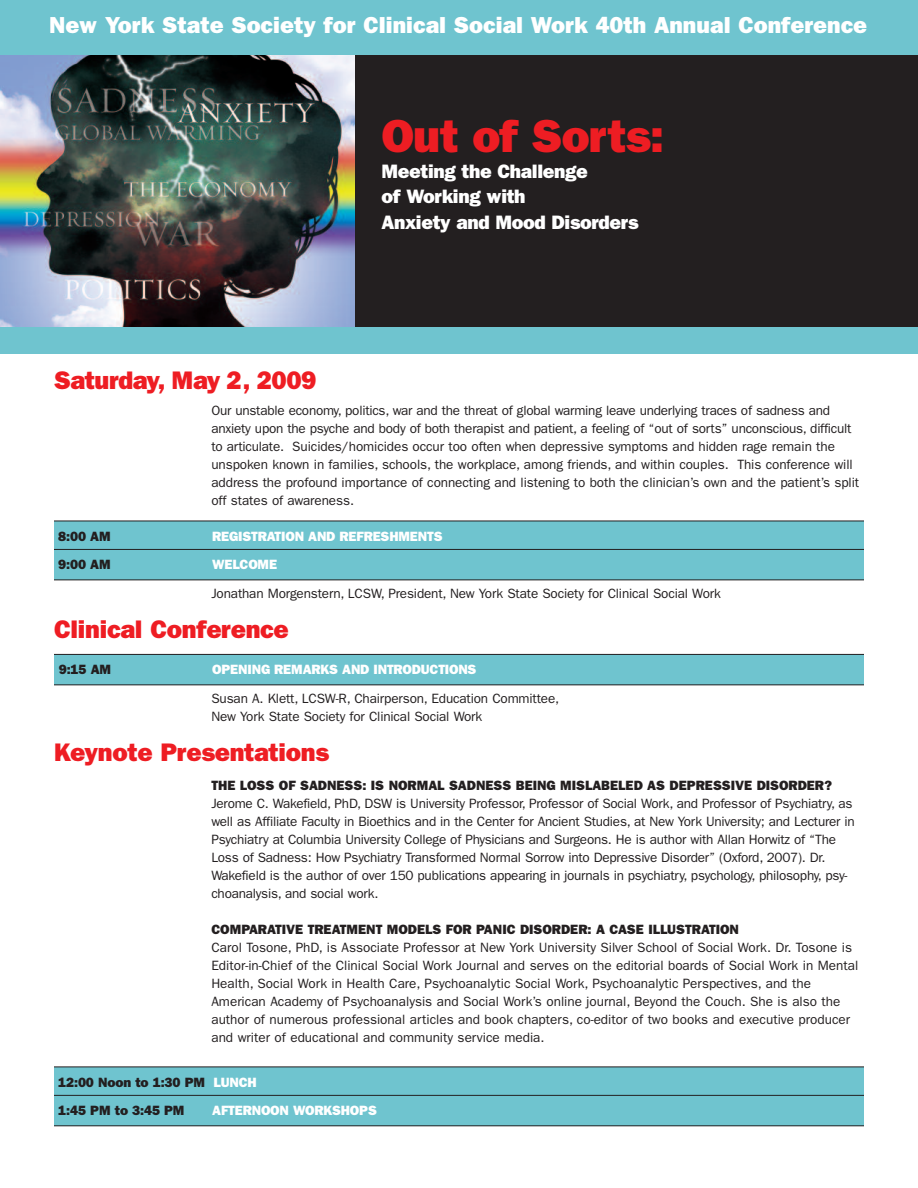
<style>
.page{position:relative;width:918px;height:1188px;background:#fff}
.page>*{position:absolute;margin:0;border:0;box-sizing:border-box;transform-origin:0 0}
.t1{font:800 46.5px "Franklin Gothic";letter-spacing:-.02em;color:#ee1d23}
.t2{font:800 25.5px "Franklin Gothic";letter-spacing:-.01em;color:#ee1d23}
.t3{font:800 23.25px "Franklin Gothic";color:#fff}
.t4{font:800 19.5px/25.5px "Franklin Gothic";letter-spacing:-.02em;color:#fff}
.t5{font:13.5px/18px "Franklin Gothic";letter-spacing:-.01em;color:#231f20}
.t6{font:800 13.5px/28.5px "Franklin Gothic";color:#231f20}
.t7{font:800 13.5px "Franklin Gothic";letter-spacing:-.01em;color:#fff}
.s1{color:#fff}
</style>
<div class="page">
<div style="left:54px;top:521px;width:810px;height:59px;background:#6fc4cf"></div>
<div style="left:54px;top:1067px;width:810px;height:59px;background:#6fc4cf"></div>
<div style="left:54px;top:655px;width:810px;height:30px;background:#6fc4cf"></div>
<hr style="left:54px;top:521px;width:810px;height:1px;background:#231f20">
<hr style="left:54px;top:549px;width:810px;height:1px;background:#231f20">
<hr style="left:54px;top:580px;width:810px;height:1px;background:#231f20">
<hr style="left:54px;top:654px;width:810px;height:1px;background:#231f20">
<hr style="left:54px;top:684px;width:810px;height:1px;background:#231f20">
<hr style="left:54px;top:1067px;width:810px;height:1px;background:#231f20">
<hr style="left:54px;top:1095px;width:810px;height:1px;background:#231f20">
<hr style="left:54px;top:1125px;width:810px;height:1px;background:#231f20">
<div style="left:2px;top:54px;width:916px;height:275px;background:#231f20"></div>
<img style="left:0;top:54px;width:355px;height:273px">
<div style="left:0;top:327px;width:918px;height:27px;background:#6fc4cf"></div>
<div style="left:0;top:0;width:918px;height:54px;background:#6fc4cf"></div>
<h3 class="t3" style="left:49px;top:17px;width:819px">New York State Society for Clinical Social Work 40th Annual Conference</h3>
<h1 class="t1" style="left:382px;top:120px;width:284px">Out of Sorts:</h1>
<h3 class="t4" style="left:382px;top:160px;width:259px">Meeting the Challenge<br>of Working with<br>Anxiety and Mood Disorders</h3>
<h2 class="t2" style="left:54px;top:372px;width:264px">Saturday, May 2, 2009</h2>
<p class="t5" style="left:211px;top:402px;width:649px">Our unstable economy, politics, war and the threat of global warming leave underlying traces of sadness and anxiety upon the psyche and body of both therapist and patient, a feeling of “out of sorts” unconscious, difficult to articulate. Suicides/homicides occur too often when depressive symptoms and hidden rage remain the unspoken known in families, schools, the workplace, among friends, and within couples. This conference will address the profound importance of connecting and listening to both the clinician’s own and the patient’s split off states of awareness.</p>
<p class="t6" style="left:58px;top:523px;width:54px">8:00 AM</p>
<p class="t7" style="left:212px;top:532px;width:232px">REGISTRATION AND REFRESHMENTS</p>
<p class="t6" style="left:58px;top:551px;width:54px">9:00 AM</p>
<p class="t7" style="left:212px;top:560px;width:66px">WELCOME</p>
<p class="t5" style="left:211px;top:585px;width:511px">Jonathan Morgenstern, LCSW, President, New York State Society for Clinical Social Work</p>
<h2 class="t2" style="left:54px;top:621px;width:236px">Clinical Conference</h2>
<p class="t6" style="left:59px;top:656px;width:54px">9:15 AM</p>
<p class="t7" style="left:212px;top:665px;width:266px">OPENING REMARKS AND INTRODUCTIONS</p>
<p class="t5" style="left:211px;top:690px;width:349px">Susan A. Klett, LCSW-R, Chairperson, Education Committee,<br>New York State Society for Clinical Social Work</p>
<h2 class="t2" style="left:54px;top:744px;width:277px">Keynote Presentations</h2>
<p class="t6" style="left:211px;top:772px;width:622px">THE LOSS OF SADNESS: IS NORMAL SADNESS BEING MISLABELED AS DEPRESSIVE DISORDER?</p>
<p class="t5" style="left:211px;top:795px;width:645px">Jerome C. Wakefield, PhD, DSW is University Professor, Professor of Social Work, and Professor of Psychiatry, as well as Affiliate Faculty in Bioethics and in the Center for Ancient Studies, at New York University; and Lecturer in Psychiatry at Columbia University College of Physicians and Surgeons. He is author with Allan Horwitz of “The Loss of Sadness: How Psychiatry Transformed Normal Sorrow into Depressive Disorder” (Oxford, 2007). Dr.<br>Wakefield is the author of over 150 publications appearing in journals in psychiatry, psychology, philosophy, psy&shy;choanalysis, and social work.</p>
<p class="t6" style="left:211px;top:916px;width:529px">COMPARATIVE TREATMENT MODELS FOR PANIC DISORDER: A CASE ILLUSTRATION</p>
<p class="t5" style="left:211px;top:939px;width:648px">Carol Tosone, PhD, is Associate Professor at New York University Silver School of Social Work. Dr. Tosone is Editor-in-Chief of the Clinical Social Work Journal and serves on the editorial boards of Social Work in Mental Health, Social Work in Health Care, Psychoanalytic Social Work, Psychoanalytic Perspectives, and the American Academy of Psychoanalysis and Social Work’s online journal, Beyond the Couch. She is also the author of numerous professional articles and book chapters, co-editor of two books and executive producer and writer of educational and community service media.</p>
<p class="t6" style="left:58px;top:1069px;width:200px">12:00 Noon to 1:30 PM <span class="s1">LUNCH<br></span>1:45 PM to 3:45 PM</p>
<p class="t7" style="left:212px;top:1106px;width:166px">AFTERNOON WORKSHOPS</p>
</div>
